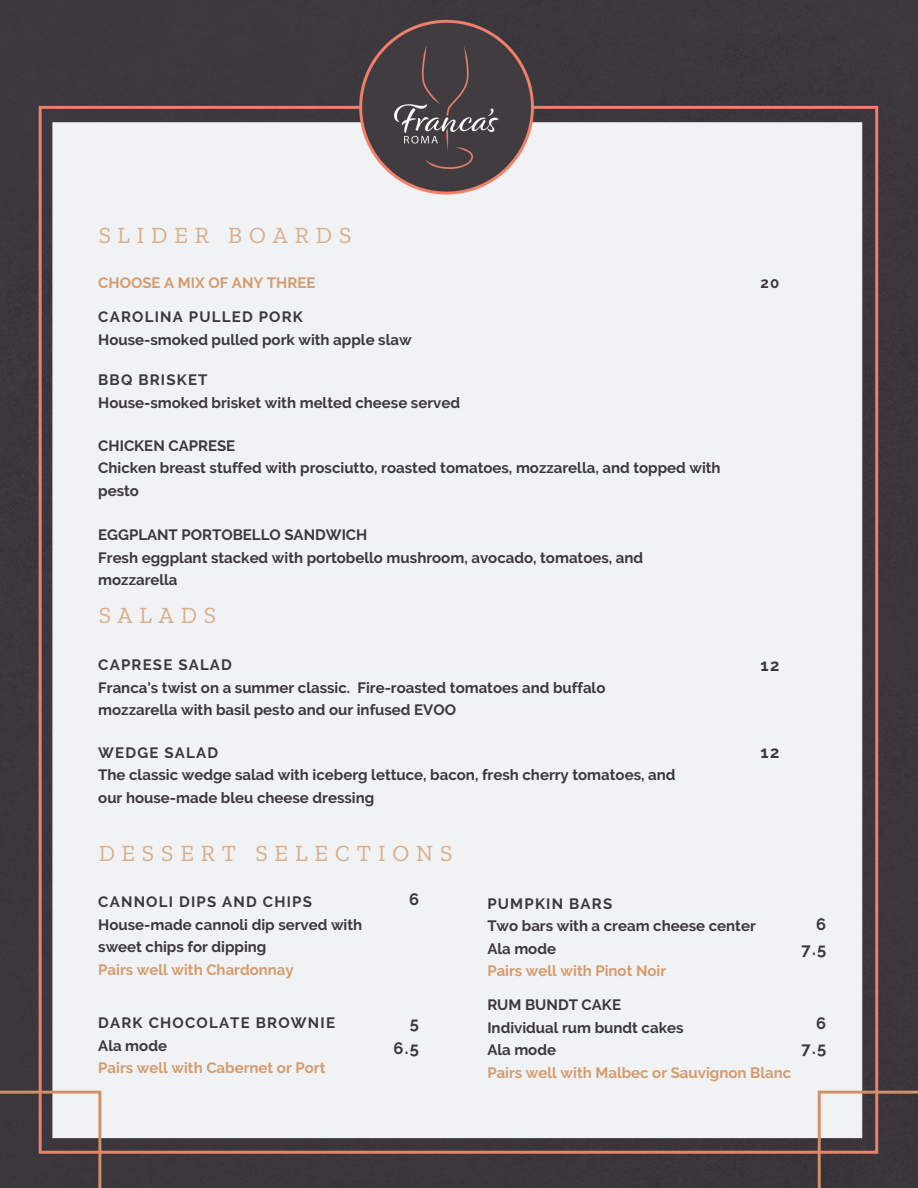
<style>
.page{position:relative;width:918px;height:1188px;background:#fff}
.page>*{position:absolute;margin:0;border:0;box-sizing:border-box;transform-origin:0 0}
.t1{font:23.1px "Zilla Slab";letter-spacing:.3em;color:#d49c6e}
.t2{font:700 16.5px/24.8px "Raleway";color:#3d383d;text-align:right}
.t3{font:700 15px/22.5px "Raleway";color:#3d383d}
.t4{font:700 15px "Raleway";color:#d49c6e}
.t5{font:700 15px/22.5px "Raleway";letter-spacing:.08em;color:#3d383d}
</style>
<div class="page">
<img style="left:0;top:0;width:918px;height:1188px">
<h1 class="t1" style="left:98px;top:221px;width:255px">SLIDER BOARDS</h1>
<p class="t4" style="left:98px;top:274px;width:219px">CHOOSE A MIX OF ANY THREE</p>
<p class="t3" style="left:760px;top:271px;width:20px">20</p>
<p class="t3" style="left:98px;top:306px;width:315px">CAROLINA PULLED PORK<br>House-smoked pulled pork with apple slaw</p>
<p class="t3" style="left:98px;top:369px;width:363px">BBQ BRISKET<br>House-smoked brisket with melted cheese served</p>
<p class="t3" style="left:98px;top:434px;width:624px">CHICKEN CAPRESE<br>Chicken breast stuffed with prosciutto, roasted tomatoes, mozzarella, and topped with pesto</p>
<p class="t3" style="left:98px;top:524px;width:547px">EGGPLANT PORTOBELLO SANDWICH<br>Fresh eggplant stacked with portobello mushroom, avocado, tomatoes, and mozzarella</p>
<h1 class="t1" style="left:98px;top:601px;width:119px">SALADS</h1>
<p class="t5" style="left:98px;top:654px;width:135px">CAPRESE SALAD</p>
<p class="t2" style="left:761px;top:653px;width:20px">12</p>
<p class="t3" style="left:98px;top:676px;width:509px">Franca's twist on a summer classic. Fire-roasted tomatoes and buffalo mozzarella with basil pesto and our infused EVOO</p>
<p class="t5" style="left:98px;top:741px;width:121px">WEDGE SALAD</p>
<p class="t2" style="left:761px;top:740px;width:20px">12</p>
<p class="t3" style="left:98px;top:764px;width:579px">The classic wedge salad with iceberg lettuce, bacon, fresh cherry tomatoes, and our house-made bleu cheese dressing</p>
<h1 class="t1" style="left:98px;top:840px;width:356px">DESSERT SELECTIONS</h1>
<p class="t2" style="left:409px;top:887px;width:12px">6</p>
<p class="t3" style="left:98px;top:891px;width:266px">CANNOLI DIPS AND CHIPS<br>House-made cannoli dip served with sweet chips for dipping</p>
<p class="t4" style="left:98px;top:961px;width:197px">Pairs well with Chardonnay</p>
<p class="t5" style="left:98px;top:1012px;width:238px">DARK CHOCOLATE BROWNIE<br>Ala mode</p>
<p class="t4" style="left:98px;top:1059px;width:229px">Pairs well with Cabernet or Port</p>
<p class="t3" style="left:487px;top:892px;width:270px">PUMPKIN BARS<br>Two bars with a cream cheese center<br>Ala mode</p>
<p class="t4" style="left:487px;top:962px;width:180px">Pairs well with Pinot Noir</p>
<p class="t3" style="left:487px;top:994px;width:198px">RUM BUNDT CAKE<br>Individual rum bundt cakes<br>Ala mode</p>
<p class="t4" style="left:487px;top:1063px;width:305px">Pairs well with Malbec or Sauvignon Blanc</p>
<p class="t2" style="left:394px;top:1011px;width:27px">5<br>6.5</p>
<p class="t2" style="left:801px;top:912px;width:26px">6<br>7.5</p>
<p class="t2" style="left:801px;top:1011px;width:26px">6<br>7.5</p>
</div>
